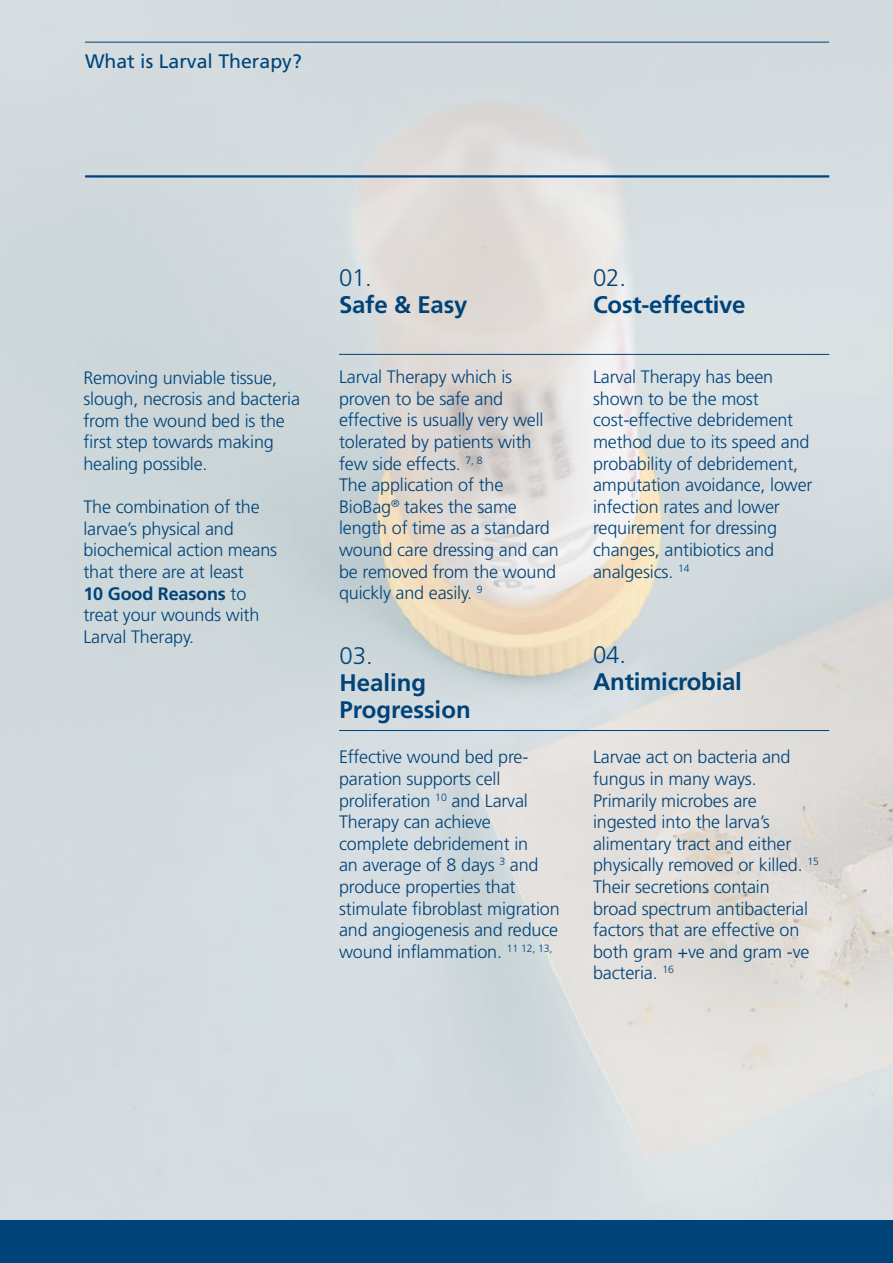
<style>
.page{position:relative;width:893px;height:1263px;background:#fff}
.page>*{position:absolute;margin:0;border:0;box-sizing:border-box;transform-origin:0 0}
.t1{font:700 24px/27px "Frutiger";letter-spacing:-.01em;color:#004379}
.t2{font:300 24px "Frutiger";letter-spacing:-.01em;color:#004379}
.t3{font:19.5px "Frutiger";color:#004379}
.t4{font:300 18px/21.6px "Frutiger";letter-spacing:-.01em;color:#004379}
.s1{font-weight:700}
</style>
<div class="page">
<hr style="left:85px;top:42px;width:744px;height:1px;background:#004379">
<hr style="left:85px;top:175px;width:744px;height:3px;background:#004379">
<hr style="left:339px;top:354px;width:490px;height:1px;background:#004379">
<hr style="left:339px;top:730px;width:490px;height:1px;background:#004379">
<div style="left:0;top:1220px;width:893px;height:43px;background:#004379"></div>
<p class="t3" style="left:85px;top:50px;width:218px">What is Larval Therapy?</p>
<p class="t4" style="left:83px;top:366px;width:218px">Removing unviable tissue, slough, necrosis and bacteria from the wound bed is the first step towards making healing possible.</p>
<p class="t4" style="left:83px;top:496px;width:195px">The combination of the larvae’s physical and biochemical action means that there are at least<br><span class="s1">10 Good Reasons</span> to treat your wounds with<br>Larval Therapy.</p>
<h1 class="t2" style="left:339px;top:264px;width:34px">01.</h1>
<h1 class="t1" style="left:339px;top:291px;width:130px">Safe &amp; Easy</h1>
<p class="t4" style="left:339px;top:366px;width:221px">Larval Therapy which is proven to be safe and effective is usually very well tolerated by patients with few side effects. <sup>7,</sup> <sup>8<br></sup>The application of the<br>BioBag<sup>®</sup> takes the same length of time as a standard wound care dressing and can be removed from the wound quickly and easily. <sup>9</sup></p>
<h1 class="t2" style="left:339px;top:642px;width:35px">03.</h1>
<h1 class="t1" style="left:339px;top:669px;width:133px">Healing<br>Progression</h1>
<p class="t4" style="left:339px;top:746px;width:222px">Effective wound bed pre&shy;paration supports cell proliferation <sup>10</sup> and Larval<br>Therapy can achieve complete debridement in<br>an average of 8 days <sup>3</sup> and produce properties that stimulate fibroblast migration and angiogenesis and reduce wound inflammation. <sup>11</sup> <sup>12,</sup> <sup>13,</sup></p>
<h1 class="t2" style="left:593px;top:264px;width:34px">02.</h1>
<h1 class="t1" style="left:593px;top:291px;width:154px">Cost-effective</h1>
<p class="t4" style="left:593px;top:366px;width:221px">Larval Therapy has been shown to be the most cost-effective debridement method due to its speed and probability of debridement, amputation avoidance, lower infection rates and lower requirement for dressing changes, antibiotics and analgesics. <sup>14</sup></p>
<h1 class="t2" style="left:593px;top:641px;width:34px">04.</h1>
<h1 class="t1" style="left:593px;top:668px;width:150px">Antimicrobial</h1>
<p class="t4" style="left:593px;top:746px;width:227px">Larvae act on bacteria and fungus in many ways.<br>Primarily microbes are ingested into the larva’s alimentary tract and either physically removed or killed. <sup>15<br></sup>Their secretions contain<br>broad spectrum antibacterial factors that are effective on both gram +ve and gram -ve bacteria. <sup>16</sup></p>
</div>
